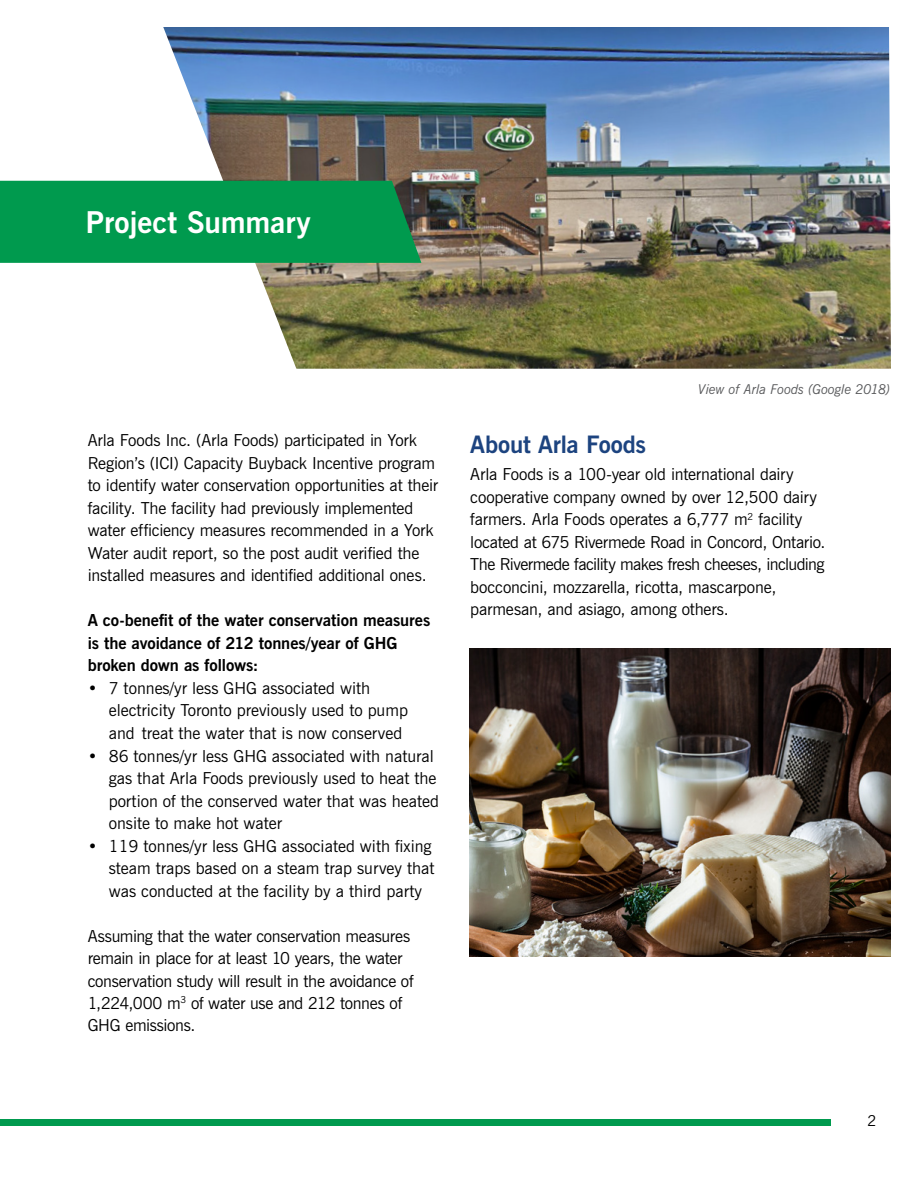
<style>
.page{position:relative;width:918px;height:1188px;background:#fff}
.page>*{position:absolute;margin:0;border:0;box-sizing:border-box;transform-origin:0 0}
.t1{font:700 30px "News Gothic BT";letter-spacing:-.005em;color:#fff}
.t2{font:700 24px "News Gothic BT";letter-spacing:-.01em;color:#1c437f}
.t3{font:16.5px/22.5px "News Gothic BT";letter-spacing:-.01em;color:#000}
.t4{font:700 16.5px/22.5px "News Gothic BT";letter-spacing:-.005em;color:#000}
.t5{font:15px "News Gothic BT";color:#000}
.t6{font:italic 13.5px "News Gothic BT";letter-spacing:-.015em;color:#58595b}
</style>
<div class="page">
<img style="left:163px;top:27px;width:728px;height:342px">
<div style="left:0;top:1119px;width:830px;height:7px;background:#009a4e"></div>
<div style="left:0;top:181px;width:421px;height:82px;background:#009a4e"></div>
<img style="left:469px;top:649px;width:422px;height:308px">
<h1 class="t1" style="left:86px;top:204px;width:227px">Project Summary</h1>
<p class="t3" style="left:88px;top:429px;width:352px">Arla Foods Inc. (Arla Foods) participated in York Region’s (ICI) Capacity Buyback Incentive program to identify water conservation opportunities at their facility. The facility had previously implemented water efficiency measures recommended in a York Water audit report, so the post audit verified the installed measures and identified additional ones.</p>
<p class="t4" style="left:88px;top:609px;width:344px">A co-benefit of the water conservation measures is the avoidance of 212 tonnes/year of GHG broken down as follows:</p>
<p class="t3" style="left:109px;top:677px;width:301px;text-indent:-21px">• 7 tonnes/yr less GHG associated with electricity Toronto previously used to pump and treat the water that is now conserved</p>
<p class="t3" style="left:109px;top:744px;width:332px;text-indent:-21px">• 86 tonnes/yr less GHG associated with natural gas that Arla Foods previously used to heat the portion of the conserved water that was heated onsite to make hot water</p>
<p class="t3" style="left:109px;top:834px;width:327px;text-indent:-21px">• 119 tonnes/yr less GHG associated with fixing steam traps based on a steam trap survey that was conducted at the facility by a third party</p>
<p class="t3" style="left:88px;top:924px;width:327px">Assuming that the water conservation measures remain in place for at least 10 years, the water conservation study will result in the avoidance of 1,224,000 m<sup>3</sup> of water use and 212 tonnes of GHG emissions.</p>
<p class="t6" style="left:698px;top:381px;width:194px">View of Arla Foods (Google 2018)</p>
<h2 class="t2" style="left:470px;top:430px;width:177px">About Arla Foods</h2>
<p class="t3" style="left:470px;top:463px;width:357px">Arla Foods is a 100-year old international dairy cooperative company owned by over 12,500 dairy farmers. Arla Foods operates a 6,777 m<sup>2</sup> facility located at 675 Rivermede Road in Concord, Ontario.<br>The Rivermede facility makes fresh cheeses, including bocconcini, mozzarella, ricotta, mascarpone, parmesan, and asiago, among others.</p>
<p class="t5" style="left:868px;top:1111px;width:11px">2</p>
</div>
